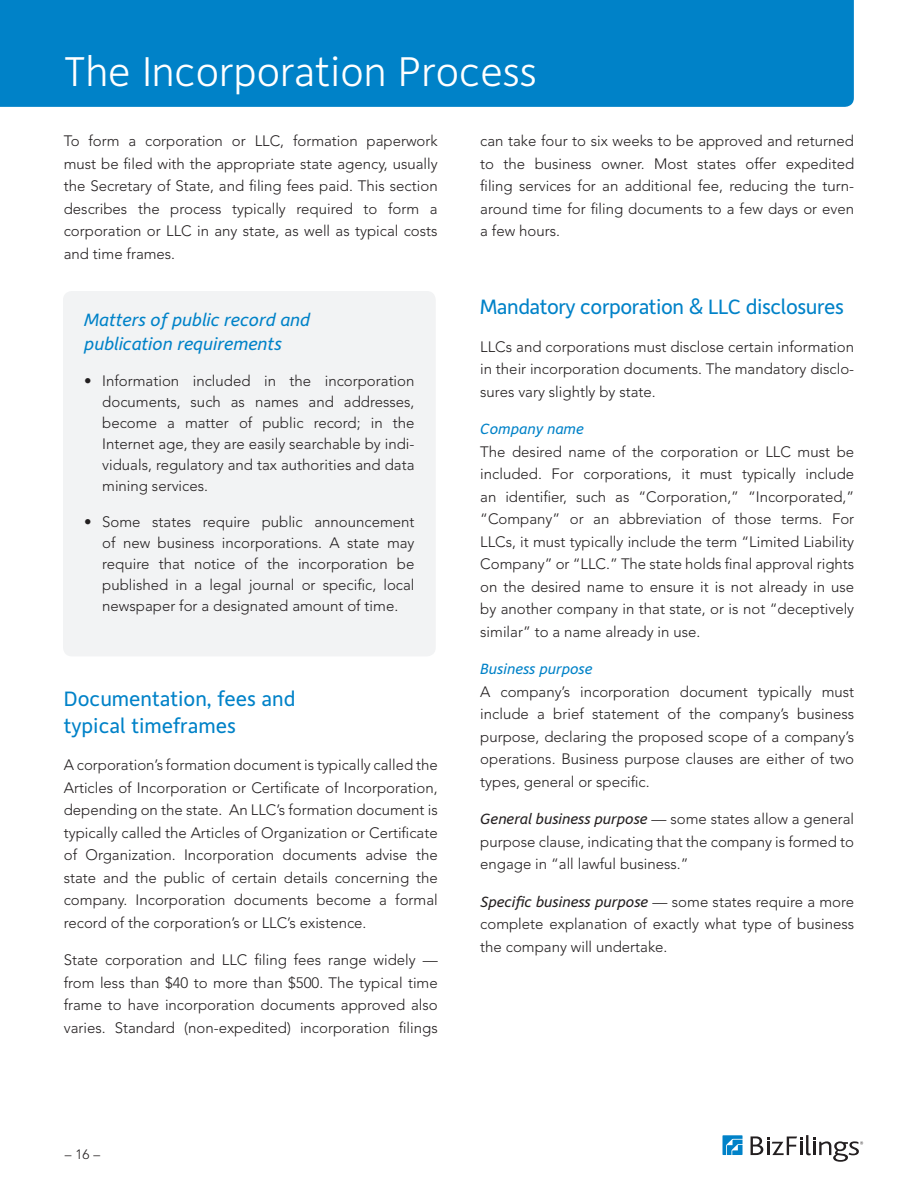
<style>
.page{position:relative;width:918px;height:1188px;background:#fff}
.page>*{position:absolute;margin:0;border:0;box-sizing:border-box;transform-origin:0 0}
.Main_Text_Style{font:300 42px "Depot";color:#fff}
.Main_Text_Style-2{font:21px/27px "Depot";color:#0082c8}
.Main_Text_Style-3{font:21px "Depot";letter-spacing:-.02em;color:#0082c8}
.Main_Text_Style-4{font:italic 18px/24px "Depot";color:#0082c8}
.Main_Text_Style-5{font:300 15px/22.5px "Avenir";color:#231f20;text-align:justify}
.Bulleted_Text_in_Box{font:300 15px/21px "Avenir";color:#231f20;text-align:justify}
.Italicized_smaller_s{font:italic 15px "Depot";color:#0082c8}
.t1{font:300 13.5px "Avenir";color:#231f20}
.s1{font-family:"Depot";font-weight:400;font-style:italic}
</style>
<div class="page">
<svg style="left:722px;top:1135px;width:21px;height:20px"></svg>
<svg style="left:751px;top:1135px;width:112px;height:27px"></svg>
<div style="left:0;top:0;width:854px;height:107px;background:#0082c8"></div>
<div style="left:63px;top:291px;width:373px;height:365px;background:#f2f3f4;border-radius:9px"></div>
<p class="Main_Text_Style" style="left:65px;top:47px;width:474px">The Incorporation Process</p>
<p class="Main_Text_Style-5" style="left:64px;top:130px;width:375px">To form a corporation or LLC, formation paperwork must be filed with the appropriate state agency, usually the Secretary of State, and filing fees paid. This section describes the process typically required to form a corporation or LLC in any state, as well as typical costs and time frames.</p>
<p class="Main_Text_Style-4" style="left:84px;top:308px;width:227px">Matters of public record and publication requirements</p>
<p class="Bulleted_Text_in_Box" style="left:102px;top:370px;width:314px;text-indent:-18px">• Information included in the incorporation documents, such as names and addresses, become a matter of public record; in the Internet age, they are easily searchable by indi&shy;viduals, regulatory and tax authorities and data mining services.</p>
<p class="Bulleted_Text_in_Box" style="left:102px;top:511px;width:314px;text-indent:-18px">• Some states require public announcement of new business incorporations. A state may require that notice of the incorporation be published in a legal journal or specific, local newspaper for a designated amount of time.</p>
<p class="Main_Text_Style-2" style="left:64px;top:685px;width:233px">Documentation, fees and typical timeframes</p>
<p class="Main_Text_Style-5" style="left:64px;top:754px;width:375px">A corporation’s formation document is typically called the Articles of Incorporation or Certificate of Incorporation, depending on the state. An LLC’s formation document is typically called the Articles of Organization or Certificate of Organization. Incorporation documents advise the state and the public of certain details concerning the company. Incorporation documents become a formal record of the corporation’s or LLC’s existence.</p>
<p class="Main_Text_Style-5" style="left:64px;top:949px;width:375px">State corporation and LLC filing fees range widely — from less than $40 to more than $500. The typical time frame to have incorporation documents approved also varies. Standard (non-expedited) incorporation filings</p>
<p class="Main_Text_Style-5" style="left:480px;top:130px;width:376px">can take four to six weeks to be approved and returned to the business owner. Most states offer expedited filing services for an additional fee, reducing the turn&shy;around time for filing documents to a few days or even a few hours.</p>
<p class="Main_Text_Style-3" style="left:480px;top:294px;width:365px">Mandatory corporation &amp; LLC disclosures</p>
<p class="Main_Text_Style-5" style="left:480px;top:335px;width:375px">LLCs and corporations must disclose certain information in their incorporation documents. The mandatory disclo&shy;sures vary slightly by state.</p>
<p class="Italicized_smaller_s" style="left:480px;top:420px;width:105px">Company name</p>
<p class="Main_Text_Style-5" style="left:480px;top:440px;width:375px">The desired name of the corporation or LLC must be included. For corporations, it must typically include an identifier, such as “Corporation,” “Incorporated,” “Company” or an abbreviation of those terms. For LLCs, it must typically include the term “Limited Liability Company” or “LLC. ” The state holds final approval rights on the desired name to ensure it is not already in use by another company in that state, or is not “deceptively similar” to a name already in use.</p>
<p class="Italicized_smaller_s" style="left:480px;top:660px;width:114px">Business purpose</p>
<p class="Main_Text_Style-5" style="left:480px;top:680px;width:375px">A company’s incorporation document typically must include a brief statement of the company’s business purpose, declaring the proposed scope of a company’s operations. Business purpose clauses are either of two types, general or specific.</p>
<p class="Main_Text_Style-5" style="left:480px;top:808px;width:375px"><span class="s1">General business purpose</span> — some states allow a general purpose clause, indicating that the company is formed to engage in “all lawful business. ”</p>
<p class="Main_Text_Style-5" style="left:480px;top:890px;width:375px"><span class="s1">Specific business purpose</span> — some states require a more complete explanation of exactly what type of business the company will undertake.</p>
<p class="t1" style="left:65px;top:1147px;width:37px">–16–</p>
</div>
